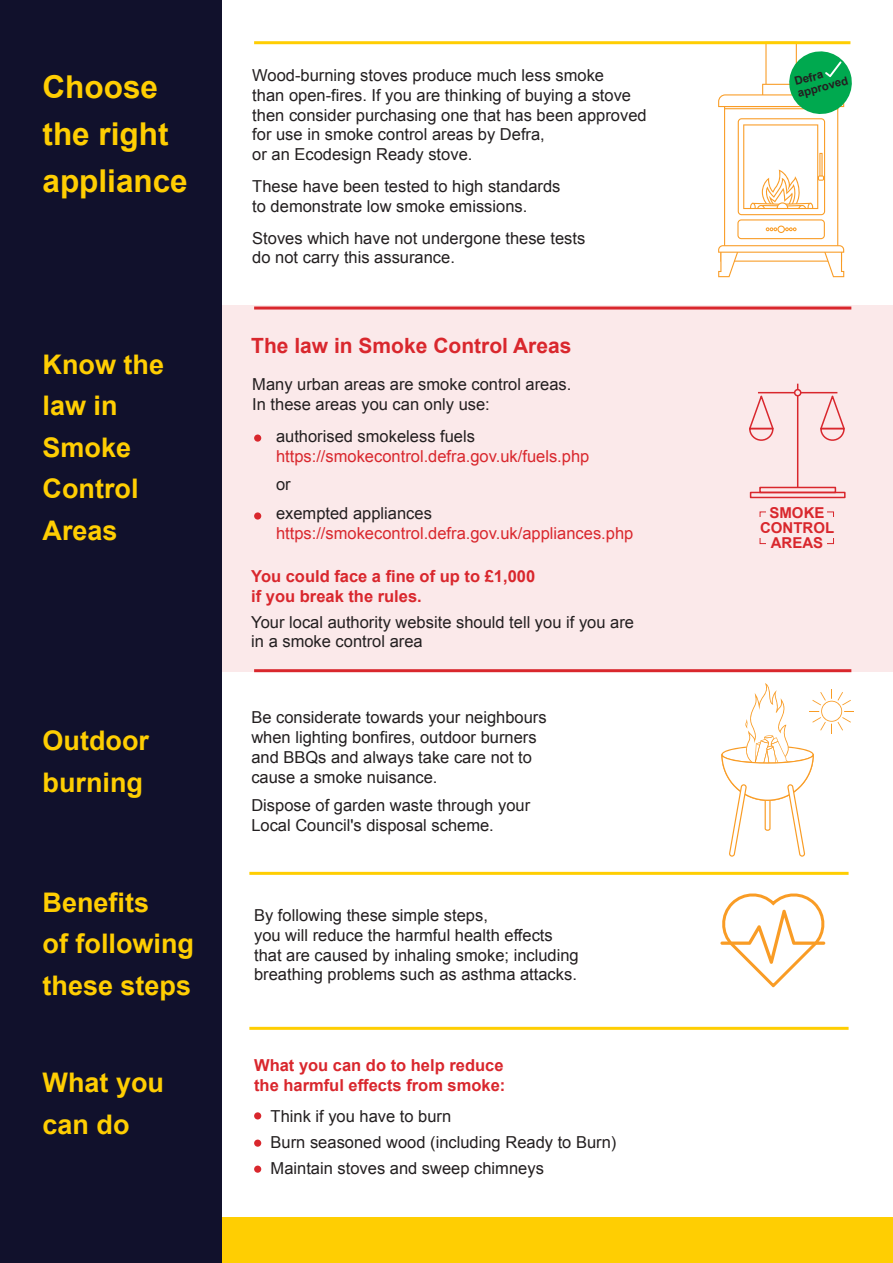
<style>
.page{position:relative;width:893px;height:1263px;background:#fff}
.page>*{position:absolute;margin:0;border:0;box-sizing:border-box;transform-origin:0 0}
.t1{font:700 31.5px/46.8px "Arial";color:#ffce02}
.t2{font:700 27px/41.4px "Arial";color:#ffce02}
.t3{font:700 21px "Arial";color:#d9272d}
.t4{font:16.5px/19.8px "Arial";color:#231f20}
.t5{font:700 16.5px/19.8px "Arial";color:#d9272d}
.t6{font:16.5px "Arial";color:#d9272d}
.t7{font:700 15px/29.5px "Arial";color:#d9272d}
.t8{font:700 11.55px "Arial";color:#231f20}
</style>
<div class="page">
<hr style="left:810px;top:711px;width:44px;height:1px;background:#f99c25">
<div style="left:205px;top:1217px;width:688px;height:46px;background:#ffce02"></div>
<div style="left:221px;top:305px;width:672px;height:366px;background:#fbe9ea"></div>
<div style="left:0;top:0;width:221px;height:1263px;background:#11112c"></div>
<hr style="left:249px;top:872px;width:600px;height:3px;background:#ffce02">
<hr style="left:249px;top:1027px;width:600px;height:3px;background:#ffce02">
<hr style="left:254px;top:306px;width:597px;height:3px;background:#d9272d">
<hr style="left:254px;top:669px;width:597px;height:3px;background:#d9272d">
<div style="left:254px;top:434px;width:7px;height:8px;background:#d9272d;border-radius:50%"></div>
<div style="left:254px;top:1112px;width:7px;height:7px;background:#d9272d;border-radius:50%"></div>
<div style="left:254px;top:1139px;width:7px;height:8px;background:#d9272d;border-radius:50%"></div>
<div style="left:254px;top:1165px;width:7px;height:8px;background:#d9272d;border-radius:50%"></div>
<div style="left:254px;top:512px;width:7px;height:8px;background:#d9272d;border-radius:50%"></div>
<hr style="left:797px;top:384px;width:1px;height:103px;background:#d9272d">
<hr style="left:758px;top:392px;width:79px;height:1px;background:#d9272d">
<div style="left:794px;top:389px;width:7px;height:7px;border:2px solid #d9272d;border-radius:50%"></div>
<svg style="left:749px;top:393px;width:26px;height:48px"></svg>
<svg style="left:819px;top:392px;width:26px;height:49px"></svg>
<div style="left:759px;top:487px;width:77px;height:6px;border:2px solid #d9272d"></div>
<div style="left:750px;top:492px;width:96px;height:6px;border:2px solid #d9272d"></div>
<div style="left:760px;top:512px;width:74px;height:32px;border:1px solid #d9272d"></div>
<div style="left:757px;top:518px;width:81px;height:20px;background:#fbe9ea"></div>
<div style="left:767px;top:504px;width:60px;height:47px;background:#fbe9ea"></div>
<svg style="left:720px;top:893px;width:106px;height:95px"></svg>
<hr style="left:254px;top:41px;width:596px;height:3px;background:#ffce02">
<svg style="left:718px;top:42px;width:134px;height:235px"></svg>
<svg style="left:721px;top:683px;width:130px;height:174px"></svg>
<h1 class="t1" style="left:43px;top:64px;width:147px">Choose the right appliance</h1>
<h2 class="t2" style="left:43px;top:345px;width:123px">Know the law in<br>Smoke<br>Control<br>Areas</h2>
<h2 class="t2" style="left:43px;top:721px;width:108px">Outdoor burning</h2>
<h2 class="t2" style="left:43px;top:883px;width:153px">Benefits<br>of following these steps</h2>
<h2 class="t2" style="left:43px;top:1063px;width:123px">What you can do</h2>
<p class="t4" style="left:252px;top:65px;width:396px">Wood-burning stoves produce much less smoke<br>than open-fires. If you are thinking of buying a stove then consider purchasing one that has been approved for use in smoke control areas by Defra,<br>or an Ecodesign Ready stove.</p>
<p class="t4" style="left:252px;top:176px;width:310px">These have been tested to high standards to demonstrate low smoke emissions.</p>
<p class="t4" style="left:252px;top:228px;width:334px">Stoves which have not undergone these tests do not carry this assurance.</p>
<p class="t3" style="left:251px;top:332px;width:322px">The law in Smoke Control Areas</p>
<p class="t4" style="left:252px;top:375px;width:321px">Many urban areas are smoke control areas.<br>In these areas you can only use:</p>
<p class="t4" style="left:276px;top:426px;width:200px">authorised smokeless fuels</p>
<p class="t6" style="left:276px;top:445px;width:315px">https://smokecontrol.defra.gov.uk/fuels.php</p>
<p class="t4" style="left:276px;top:470px;width:157px;line-height:28.8px">or<br>exempted appliances</p>
<p class="t6" style="left:276px;top:522px;width:359px">https://smokecontrol.defra.gov.uk/appliances.php</p>
<p class="t5" style="left:251px;top:567px;width:285px">You could face a fine of up to £1,000 if you break the rules.</p>
<p class="t4" style="left:251px;top:612px;width:384px">Your local authority website should tell you if you are in a smoke control area</p>
<p class="t4" style="left:251px;top:708px;width:297px">Be considerate towards your neighbours when lighting bonfires, outdoor burners and BBQs and always take care not to cause a smoke nuisance.</p>
<p class="t4" style="left:251px;top:796px;width:280px">Dispose of garden waste through your<br>Local Council's disposal scheme.</p>
<p class="t4" style="left:254px;top:905px;width:326px">By following these simple steps,<br>you will reduce the harmful health effects that are caused by inhaling smoke; including breathing problems such as asthma attacks.</p>
<p class="t5" style="left:254px;top:1056px;width:253px">What you can do to help reduce the harmful effects from smoke:</p>
<p class="t4" style="left:271px;top:1103px;width:347px;line-height:25.8px">Think if you have to burn<br>Burn seasoned wood (including Ready to Burn)<br>Maintain stoves and sweep chimneys</p>
<p class="t8" style="left:793px;top:74px;width:31px;rotate:-15deg">Defra</p>
<p class="t8" style="left:796px;top:86px;width:53px;rotate:-15deg">approved</p>
<p class="t7" style="left:769px;top:498px;width:57px">SMOKE<br>AREAS</p>
<p class="t7" style="left:760px;top:513px;width:76px">CONTROL</p>
</div>
